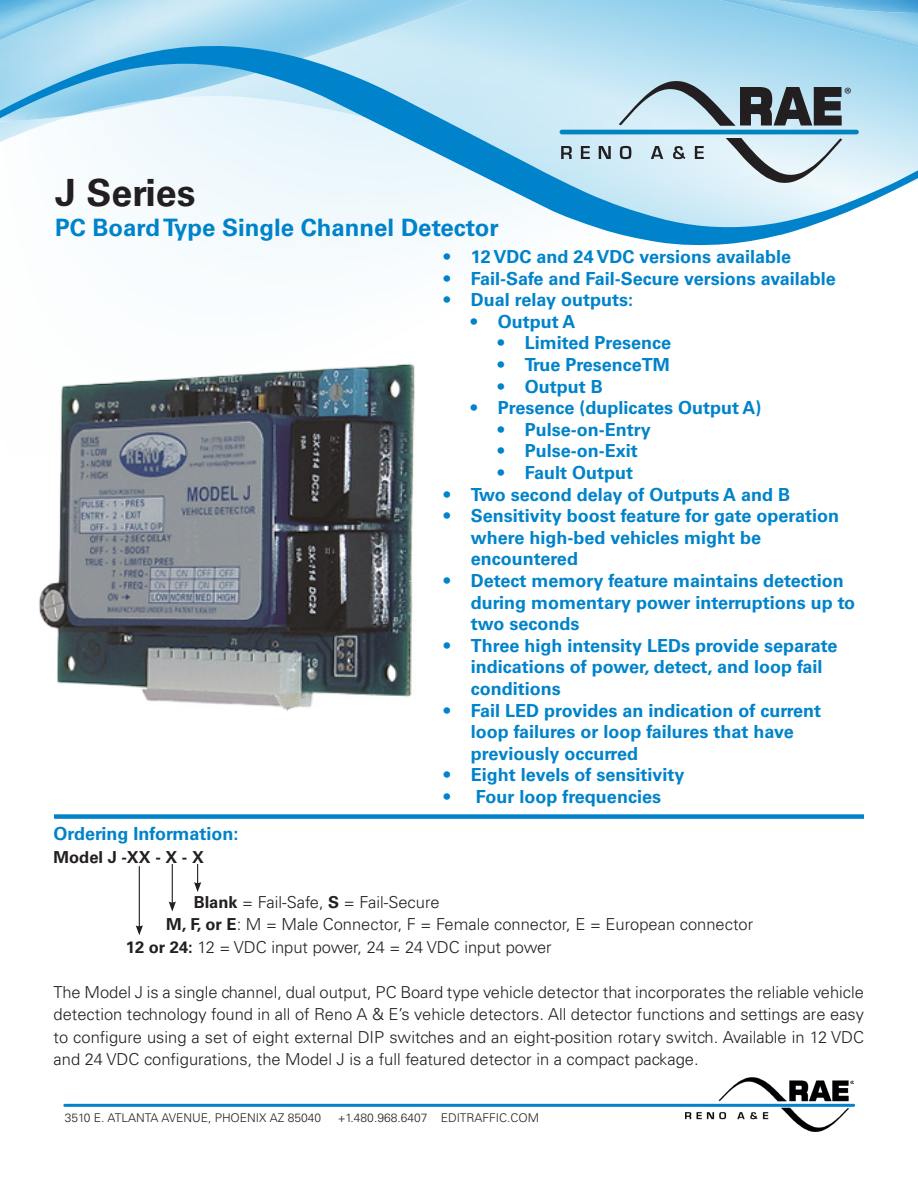
<style>
.page{position:relative;width:918px;height:1188px;background:#fff}
.page>*{position:absolute;margin:0;border:0;box-sizing:border-box;transform-origin:0 0}
.t1{font:700 37.5px "Univers LT Std";color:#231f20}
.t2{font:700 24px "Univers LT Std";color:#0083ca}
.t3{font:700 18px/21.6px "Univers LT Std";color:#0083ca}
.t4{font:18px "Myriad Pro";color:#231f20}
.t5{font:300 16.5px/22.5px "Univers LT Std";color:#231f20;text-align:justify}
.t6{font:700 16.5px "Univers LT Std";color:#231f20}
.t7{font:300 12px "Univers LT Std";color:#231f20}
.s1{font-weight:700}
</style>
<div class="page">
<img style="left:0;top:0;width:473px;height:45px">
<img style="left:0;top:0;width:97px;height:40px">
<img style="left:720px;top:0;width:198px;height:45px">
<img style="left:775px;top:0;width:143px;height:13px">
<svg style="left:0;top:45px;width:918px;height:201px"></svg>
<hr style="left:65px;top:1104px;width:789px;height:3px;background:#0083ca">
<div style="left:54px;top:814px;width:810px;height:5px;background:#0083ca"></div>
<img style="left:686px;top:1078px;width:167px;height:54px">
<img style="left:39px;top:363px;width:376px;height:348px">
<svg style="left:194px;top:864px;width:7px;height:28px"></svg>
<hr style="left:172px;top:864px;width:1px;height:40px;background:#231f20">
<svg style="left:169px;top:902px;width:7px;height:10px"></svg>
<hr style="left:139px;top:866px;width:1px;height:62px;background:#231f20">
<svg style="left:136px;top:925px;width:7px;height:10px"></svg>
<svg style="left:619px;top:81px;width:223px;height:45px;background:#8a9ca5"></svg>
<svg style="left:726px;top:138px;width:116px;height:45px;background:#becad0"></svg>
<hr style="left:560px;top:130px;width:299px;height:4px;background:#0083bf;border-radius:2px">
<svg style="left:561px;top:146px;width:11px;height:13px"></svg>
<svg style="left:581px;top:146px;width:9px;height:13px"></svg>
<svg style="left:599px;top:146px;width:12px;height:13px"></svg>
<svg style="left:620px;top:146px;width:11px;height:13px"></svg>
<svg style="left:651px;top:146px;width:12px;height:13px"></svg>
<svg style="left:673px;top:146px;width:12px;height:13px"></svg>
<svg style="left:695px;top:146px;width:9px;height:13px"></svg>
<p class="t1" style="left:55px;top:171px;width:142px">J Series</p>
<p class="t2" style="left:55px;top:214px;width:445px">PC Board Type Single Channel Detector</p>
<p class="t4" style="left:844px;top:83px;width:9px">®</p>
<p class="t3" style="left:444px;top:246px;width:349px">• 12 VDC and 24 VDC versions available</p>
<p class="t3" style="left:444px;top:268px;width:394px">• Fail-Safe and Fail-Secure versions available</p>
<p class="t3" style="left:444px;top:289px;width:191px">• Dual relay outputs:</p>
<p class="t3" style="left:471px;top:311px;width:106px">• Output A</p>
<p class="t3" style="left:498px;top:332px;width:175px">• Limited Presence</p>
<p class="t3" style="left:498px;top:354px;width:174px">• True PresenceTM</p>
<p class="t3" style="left:498px;top:376px;width:107px">• Output B</p>
<p class="t3" style="left:471px;top:397px;width:292px">• Presence (duplicates Output A)</p>
<p class="t3" style="left:498px;top:419px;width:155px">• Pulse-on-Entry</p>
<p class="t3" style="left:498px;top:440px;width:142px">• Pulse-on-Exit</p>
<p class="t3" style="left:498px;top:462px;width:137px">• Fault Output</p>
<p class="t3" style="left:444px;top:484px;width:348px">• Two second delay of Outputs A and B</p>
<p class="t3" style="left:471px;top:505px;width:370px;text-indent:-27px">• Sensitivity boost feature for gate operation where high-bed vehicles might be encountered</p>
<p class="t3" style="left:471px;top:570px;width:386px;text-indent:-27px">• Detect memory feature maintains detection during momentary power interruptions up to two seconds</p>
<p class="t3" style="left:471px;top:635px;width:368px;text-indent:-27px">• Three high intensity LEDs provide separate indications of power, detect, and loop fail conditions</p>
<p class="t3" style="left:471px;top:700px;width:352px;text-indent:-27px">• Fail LED provides an indication of current loop failures or loop failures that have previously occurred</p>
<p class="t3" style="left:444px;top:764px;width:242px">• Eight levels of sensitivity</p>
<p class="t3" style="left:444px;top:786px;width:219px">• Four loop frequencies</p>
<p class="t3" style="left:54px;top:823px;width:186px">Ordering Information:</p>
<p class="t6" style="left:54px;top:847px;width:152px">Model J -XX - X - X</p>
<p class="t5" style="left:194px;top:891px;width:248px"><span class="s1">Blank</span> = Fail-Safe, <span class="s1">S</span> = Fail-Secure</p>
<p class="t5" style="left:166px;top:913px;width:589px"><span class="s1">M, F, or E</span>: M = Male Connector, F = Female connector, E = European connector</p>
<p class="t5" style="left:126px;top:936px;width:427px"><span class="s1">12 or 24:</span> 12 = VDC input power, 24 = 24 VDC input power</p>
<p class="t5" style="left:54px;top:981px;width:812px">The Model J is a single channel, dual output, PC Board type vehicle detector that incorporates the reliable vehicle detection technology found in all of Reno A &amp; E’s vehicle detectors. All detector functions and settings are easy to configure using a set of eight external DIP switches and an eight-position rotary switch. Available in 12 VDC and 24 VDC configurations, the Model J is a full featured detector in a compact package.</p>
<p class="t7" style="left:65px;top:1111px;width:258px">3510 E. ATLANTA AVENUE, PHOENIX AZ 85040</p>
<p class="t7" style="left:338px;top:1111px;width:203px">+1.480.968.6407 EDITRAFFIC.COM</p>
</div>
